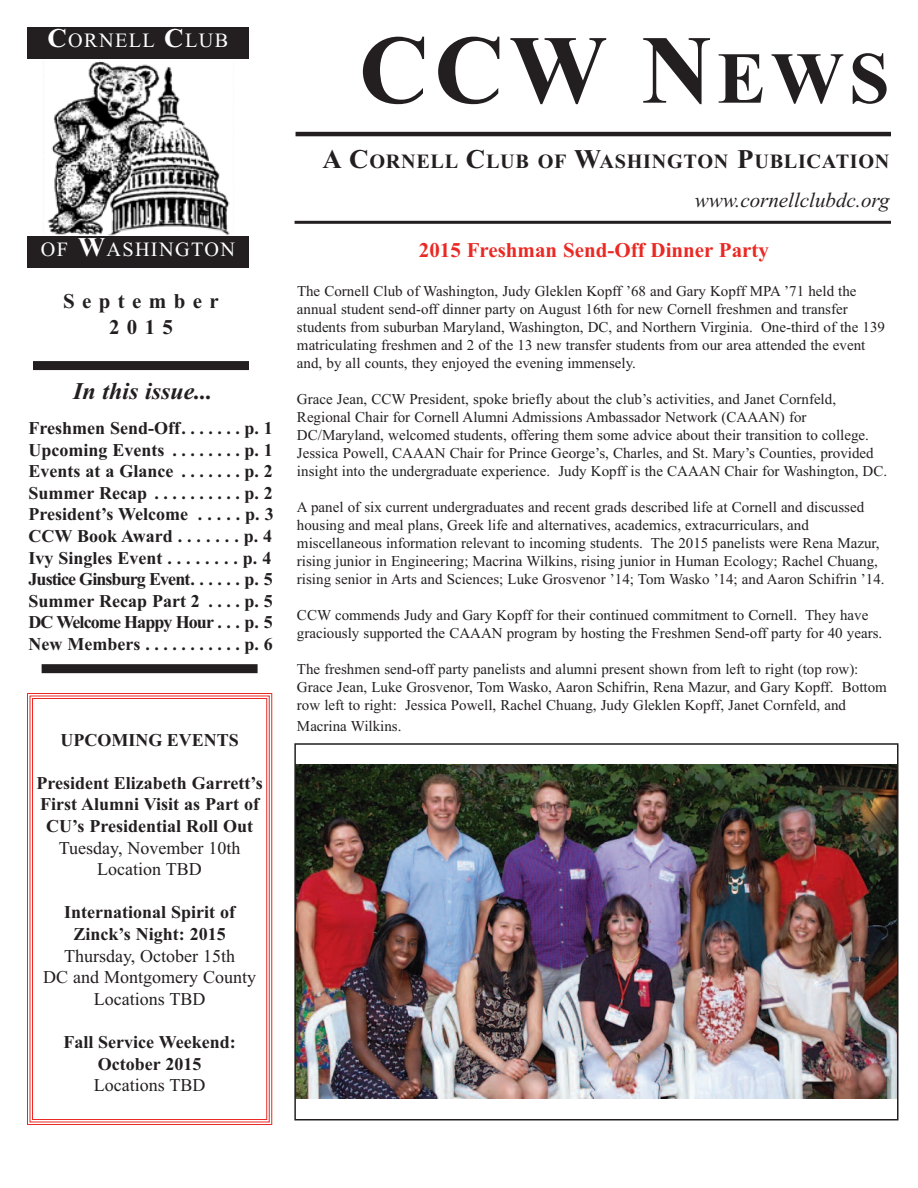
<style>
.page{position:relative;width:918px;height:1188px;background:#fff}
.page>*{position:absolute;margin:0;border:0;box-sizing:border-box;transform-origin:0 0}
.t1{font:700 97.5px "Times New Roman";color:#231f20}
.t2{font:italic 700 24px "Times New Roman";color:#231f20}
.t3{font:700 21px "Times New Roman";color:#ea2924}
.t4{font:italic 21px "Times New Roman";color:#231f20}
.t5{font:700 21px/25.2px "Times New Roman";letter-spacing:.35em;color:#231f20;text-align:center}
.t6{font:700 20.25px "Times New Roman";letter-spacing:.035em;color:#231f20}
.t7{font:20.25px "Times New Roman";letter-spacing:.065em;color:#fff}
.t8{font:700 18px/21.6px "Times New Roman";color:#231f20;text-align:center}
.t9{font:18px/21.6px "Times New Roman";color:#231f20;text-align:center}
.t10{font:15px/18px "Times New Roman";color:#231f20}
.s1{font-weight:700;font-size:27px}
.s2{font-size:73.2px}
.s3{font-size:27px}
</style>
<div class="page">
<div style="left:33px;top:361px;width:216px;height:9px;background:#231f20"></div>
<div style="left:42px;top:664px;width:216px;height:9px;background:#231f20"></div>
<hr style="left:295px;top:221px;width:596px;height:3px;background:#231f20">
<hr style="left:296px;top:132px;width:595px;height:4px;background:#231f20">
<img style="left:47px;top:61px;width:183px;height:175px">
<div style="left:27px;top:236px;width:222px;height:31px;background:#231f20"></div>
<div style="left:27px;top:27px;width:222px;height:32px;background:#231f20"></div>
<div style="left:27px;top:693px;width:245px;height:432px;border:1px solid #ea2924"></div>
<div style="left:29px;top:696px;width:241px;height:427px;border:1px solid #ea2924"></div>
<div style="left:32px;top:698px;width:235px;height:422px;border:1px solid #ea2924"></div>
<img style="left:297px;top:765px;width:599px;height:334px">
<div style="left:294px;top:743px;width:605px;height:377px;border:2px solid #231f20"></div>
<h3 class="t7" style="left:47px;top:28px;width:182px"><span class="s1">C</span>ORNELL <span class="s1">C</span>LUB</h3>
<h3 class="t7" style="left:41px;top:237px;width:196px">OF <span class="s1">W</span>ASHINGTON</h3>
<h3 class="t5" style="left:63px;top:289px;width:157px">September<br>2015</h3>
<h2 class="t2" style="left:73px;top:376px;width:141px">In this issue...</h2>
<p class="t8" style="left:28px;top:417px;width:247px;text-align:left">Freshmen Send-Off. . . . . . . p. 1<br>Upcoming Events . . . . . . . . p. 1<br>Events at a Glance . . . . . . . p. 2<br>SummerRecap ..........p.2<br>President’s Welcome . . . . . p. 3<br>CCWBookAward.......p.4<br>Ivy Singles Event . . . . . . . . p. 4<br>Justice Ginsburg Event. . . . . . p. 5<br>Summer Recap Part 2 . . . . p. 5<br>DC Welcome Happy Hour . . . p. 5<br>NewMembers...........p.6</p>
<p class="t8" style="left:60px;top:729px;width:180px">UPCOMING EVENTS</p>
<p class="t8" style="left:36px;top:772px;width:228px">President Elizabeth Garrett’s<br>First Alumni Visit as Part of<br>CU’s Presidential Roll Out</p>
<p class="t9" style="left:59px;top:837px;width:183px">Tuesday, November 10th<br>Location TBD</p>
<p class="t8" style="left:64px;top:901px;width:172px">International Spirit of<br>Zinck’s Night: 2015</p>
<p class="t9" style="left:43px;top:945px;width:214px">Thursday, October 15th<br>DC and Montgomery County<br>Locations TBD</p>
<p class="t8" style="left:63px;top:1031px;width:174px">Fall Service Weekend:<br>October 2015</p>
<p class="t9" style="left:94px;top:1074px;width:113px">Locations TBD</p>
<h1 class="t1" style="left:359px;top:12px;width:532px">CCW N<span class="s2">EWS</span></h1>
<h3 class="t6" style="left:322px;top:149px;width:568px"><span class="s3">A C</span>ORNELL <span class="s3">C</span>LUB OF <span class="s3">W</span>ASHINGTON <span class="s3">P</span>UBLICATION</h3>
<h3 class="t4" style="left:695px;top:188px;width:196px">www.cornellclubdc.org</h3>
<h3 class="t3" style="left:419px;top:237px;width:352px">2015 Freshman Send-Off Dinner Party</h3>
<p class="t10" style="left:297px;top:282px;width:590px">The Cornell Club of Washington, Judy Gleklen Kopff ’68 and Gary Kopff MPA ’71 held the annual student send-off dinner party on August 16th for new Cornell freshmen and transfer students from suburban Maryland, Washington, DC, and Northern Virginia. One-third of the 139 matriculating freshmen and 2 of the 13 new transfer students from our area attended the event and, by all counts, they enjoyed the evening immensely.</p>
<p class="t10" style="left:297px;top:390px;width:592px">Grace Jean, CCW President, spoke briefly about the club’s activities, and Janet Cornfeld, Regional Chair for Cornell Alumni Admissions Ambassador Network (CAAAN) for DC/Maryland, welcomed students, offering them some advice about their transition to college.<br>Jessica Powell, CAAAN Chair for Prince George’s, Charles, and St. Mary’s Counties, provided insight into the undergraduate experience. Judy Kopff is the CAAAN Chair for Washington, DC.</p>
<p class="t10" style="left:297px;top:498px;width:589px">A panel of six current undergraduates and recent grads described life at Cornell and discussed housing and meal plans, Greek life and alternatives, academics, extracurriculars, and miscellaneous information relevant to incoming students. The 2015 panelists were Rena Mazur, rising junior in Engineering; Macrina Wilkins, rising junior in Human Ecology; Rachel Chuang, rising senior in Arts and Sciences; Luke Grosvenor ’14; Tom Wasko ’14; and Aaron Schifrin ’14.</p>
<p class="t10" style="left:297px;top:606px;width:587px">CCW commends Judy and Gary Kopff for their continued commitment to Cornell. They have graciously supported the CAAAN program by hosting the Freshmen Send-off party for 40 years.</p>
<p class="t10" style="left:297px;top:660px;width:591px">The freshmen send-off party panelists and alumni present shown from left to right (top row):<br>Grace Jean, Luke Grosvenor, Tom Wasko, Aaron Schifrin, Rena Mazur, and Gary Kopff. Bottom row left to right: Jessica Powell, Rachel Chuang, Judy Gleklen Kopff, Janet Cornfeld, and</p>
<p class="t10" style="left:297px;top:716px;width:106px">Macrina Wilkins.</p>
</div>
